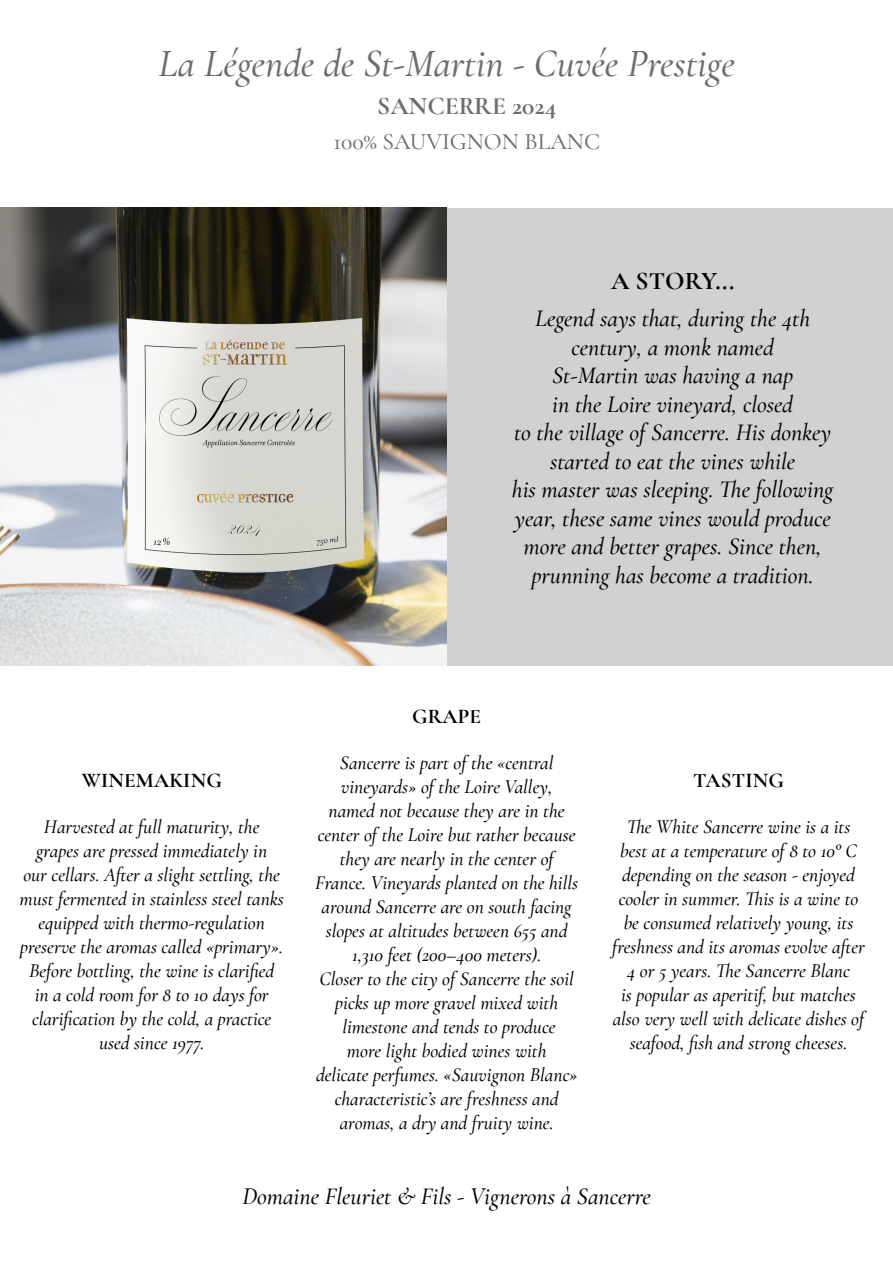
<style>
.page{position:relative;width:893px;height:1263px;background:#fff}
.page>*{position:absolute;margin:0;border:0;box-sizing:border-box;transform-origin:0 0}
.t1{font:italic 500 39px "Cormorant Garamond";color:#6c6d70}
.t2{font:700 25.5px "Cormorant Garamond";color:#6c6d70}
.t3{font:700 25.5px "Cormorant Garamond";color:#000001}
.t4{font:italic 500 24px/28.5px "Cormorant Garamond";color:#000001;text-align:center}
.t5{font:500 23.55px "Cormorant Garamond";color:#6c6d70}
.t6{font:700 21px "Cormorant Garamond";letter-spacing:.01em;color:#000001}
.t7{font:italic 500 19.5px/24px "Cormorant Garamond";color:#000001;text-align:center}
</style>
<div class="page">
<div style="left:446px;top:208px;width:447px;height:457px;background:#d1d1d1"></div>
<img style="left:0;top:208px;width:447px;height:457px">
<p class="t1" style="left:158px;top:41px;width:578px">La Légende de St-Martin - Cuvée Prestige</p>
<p class="t2" style="left:377px;top:90px;width:181px">SANCERRE 2024</p>
<p class="t5" style="left:333px;top:127px;width:268px">100% SAUVIGNON BLANC</p>
<p class="t3" style="left:611px;top:265px;width:125px">A STORY...</p>
<p class="t4" style="left:535px;top:304px;width:277px">Legend says that, during the 4th century, a monk named</p>
<p class="t4" style="left:552px;top:361px;width:243px">St-Martin was having a nap</p>
<p class="t4" style="left:552px;top:390px;width:242px">in the Loire vineyard, closed</p>
<p class="t4" style="left:514px;top:418px;width:319px">to the village of Sancerre. His donkey started to eat the vines while</p>
<p class="t4" style="left:512px;top:475px;width:323px">his master was sleeping. The following year, these same vines would produce more and better grapes. Since then, prunning has become a tradition.</p>
<p class="t6" style="left:82px;top:767px;width:141px">WINEMAKING</p>
<p class="t7" style="left:20px;top:814px;width:266px">Harvested at full maturity, the<br>grapes are pressed immediately in<br>our cellars. After a slight settling, the must fermented in stainless steel tanks equipped with thermo-regulation preserve the aromas called «primary».<br>Before bottling, the wine is clarified<br>in a cold room for 8 to 10 days for clarification by the cold, a practice used since 1977.</p>
<p class="t6" style="left:412px;top:703px;width:71px">GRAPE</p>
<p class="t7" style="left:315px;top:751px;width:264px">Sancerre is part of the «central vineyards» of the Loire Valley, named not because they are in the center of the Loire but rather because they are nearly in the center of France. Vineyards planted on the hills around Sancerre are on south facing slopes at altitudes between 655 and 1,310 feet (200–400 meters).</p>
<p class="t7" style="left:320px;top:967px;width:256px">Closer to the city of Sancerre the soil picks up more gravel mixed with</p>
<p class="t7" style="left:342px;top:1015px;width:215px">limestone and tends to produce</p>
<p class="t7" style="left:347px;top:1039px;width:201px">more light bodied wines with</p>
<p class="t7" style="left:316px;top:1063px;width:263px">delicate perfumes. «Sauvignon Blanc» characteristic’s are freshness and aromas, a dry and fruity wine.</p>
<p class="t6" style="left:693px;top:767px;width:92px">TASTING</p>
<p class="t7" style="left:612px;top:814px;width:254px">The White Sancerre wine is a its best at a temperature of 8 to 10° C depending on the season - enjoyed cooler in summer. This is a wine to be consumed relatively young, its freshness and its aromas evolve after 4 or 5 years. The Sancerre Blanc<br>is popular as aperitif, but matches also very well with delicate dishes of seafood, fish and strong cheeses.</p>
<p class="t4" style="left:242px;top:1182px;width:410px">Domaine Fleuriet &amp; Fils - Vignerons à Sancerre</p>
</div>
